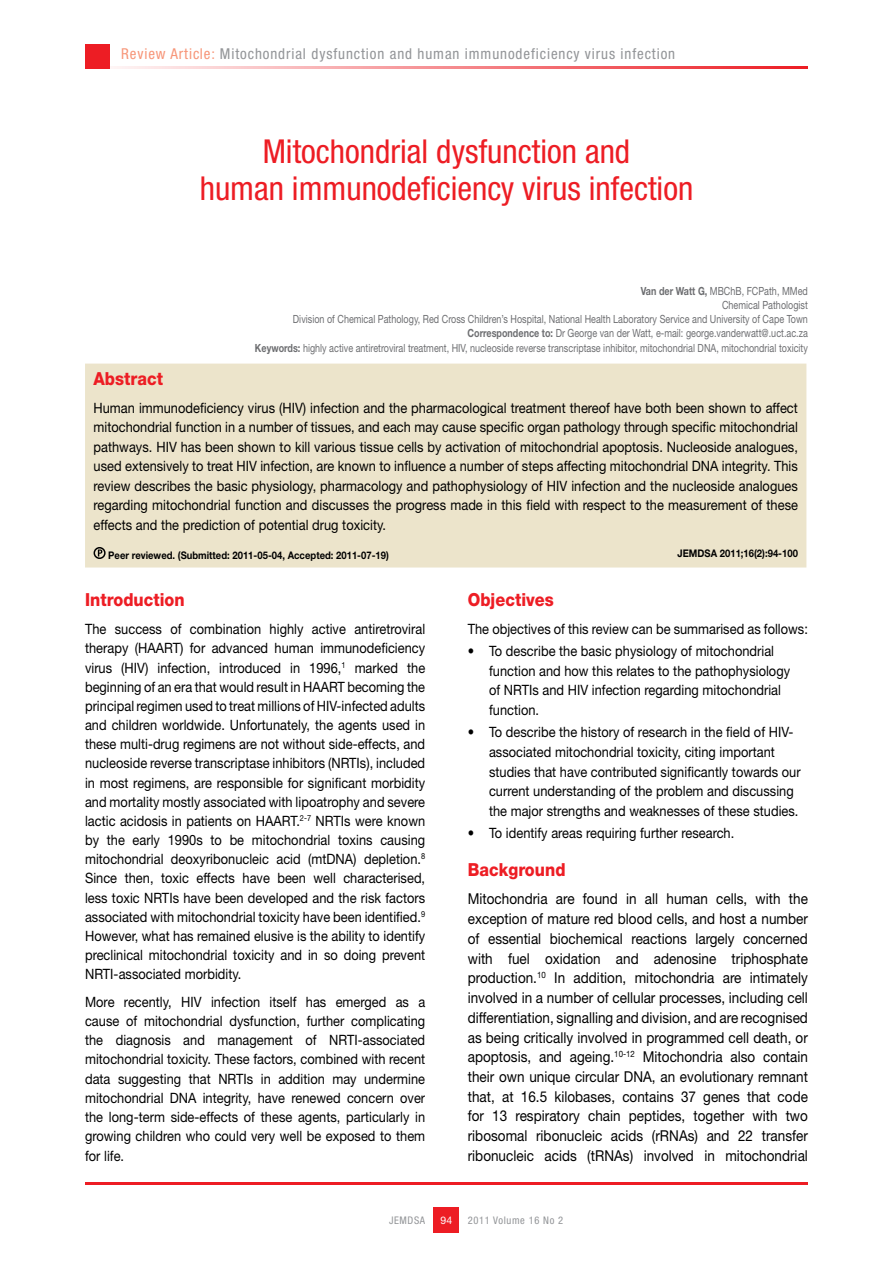
<style>
.page{position:relative;width:893px;height:1263px;background:#fff}
.page>*{position:absolute;margin:0;border:0;box-sizing:border-box;transform-origin:0 0}
.t1{font:condensed 33px/37.5px "Helvetica Neue LT Std";color:#ed1d24;text-align:center}
.t2{font:800 18px "Helvetica Neue LT Std";color:#ed1d24;scale:.9 1}
.t3{font:15px/19.8px "Helvetica Neue LT Std";color:#000;text-align:justify;scale:.9 1}
.t4{font:condensed 15px "Helvetica Neue LT Std";letter-spacing:.06em;color:#939598}
.t5{font:14.25px/19.2px "Helvetica Neue LT Std";color:#000;text-align:justify;scale:.9 1}
.t6{font:11.25px/14.2px "Helvetica Neue LT Std";color:#6d6e71;text-align:right;scale:.8 1}
.t7{font:700 10.5px "Helvetica Neue LT Std";color:#000;scale:.9 1}
.t8{font:condensed 10.5px "Helvetica Neue LT Std";letter-spacing:.06em;color:#939598}
.t9{font:10.5px "Helvetica Neue LT Std";color:#fff}
.s1{color:#f79679}
.s2{font-weight:700}
</style>
<div class="page">
<hr style="left:85px;top:66px;width:723px;height:2px;background:#ed1d24">
<div style="left:85px;top:44px;width:24px;height:24px;background:#ed1d24"></div>
<div style="left:434px;top:1208px;width:25px;height:25px;background:#ed1d24"></div>
<hr style="left:85px;top:1182px;width:723px;height:2px;background:#ed1d24">
<div style="left:85px;top:364px;width:721px;height:203px;background:#ece4cb"></div>
<div style="left:94px;top:547px;width:12px;height:12px;border:2px solid #000;border-radius:50%"></div>
<svg style="left:98px;top:549px;width:4px;height:7px"></svg>
<p class="t4" style="left:121px;top:45px;width:555px"><span class="s1">Review Article:</span> Mitochondrial dysfunction and human immunodeficiency virus infection</p>
<h1 class="t1" style="left:200px;top:132px;width:495px">Mitochondrial dysfunction and<br>human immunodeficiency virus infection</h1>
<p class="t6" style="left:255px;top:283px;width:693px"><span class="s2">Van der Watt G,</span> MBChB, FCPath, MMed<br>Chemical Pathologist<br>Division of Chemical Pathology, Red Cross Children’s Hospital, National Health Laboratory Service and University of Cape Town <span class="s2">Correspondence to:</span> Dr George van der Watt, e-mail: george.vanderwatt@.uct.ac.za<br><span class="s2">Keywords:</span> highly active antiretroviral treatment, HIV, nucleoside reverse transcriptase inhibitor, mitochondrial DNA, mitochondrial toxicity</p>
<p class="t2" style="left:94px;top:368px;width:79px">Abstract</p>
<p class="t5" style="left:94px;top:398px;width:784px">Human immunodeficiency virus (HIV) infection and the pharmacological treatment thereof have both been shown to affect mitochondrial function in a number of tissues, and each may cause specific organ pathology through specific mitochondrial pathways. HIV has been shown to kill various tissue cells by activation of mitochondrial apoptosis. Nucleoside analogues, used extensively to treat HIV infection, are known to influence a number of steps affecting mitochondrial DNA integrity. This review describes the basic physiology, pharmacology and pathophysiology of HIV infection and the nucleoside analogues regarding mitochondrial function and discusses the progress made in this field with respect to the measurement of these effects and the prediction of potential drug toxicity.</p>
<p class="t7" style="left:108px;top:549px;width:313px">Peer reviewed. (Submitted: 2011-05-04, Accepted: 2011-07-19)</p>
<p class="t7" style="left:678px;top:546px;width:135px">JEMDSA 2011;16(2):94-100</p>
<p class="t2" style="left:85px;top:589px;width:112px">Introduction</p>
<p class="t5" style="left:85px;top:619px;width:379px">The success of combination highly active antiretroviral therapy (HAART) for advanced human immunodeficiency virus (HIV) infection, introduced in 1996,<sup>1</sup> marked the beginning of an era that would result in HAART becoming the principal regimen used to treat millions of HIV-infected adults and children worldwide. Unfortunately, the agents used in these multi-drug regimens are not without side-effects, and nucleoside reverse transcriptase inhibitors (NRTIs), included in most regimens, are responsible for significant morbidity and mortality mostly associated with lipoatrophy and severe lactic acidosis in patients on HAART.<sup>2-7</sup> NRTIs were known by the early 1990s to be mitochondrial toxins causing mitochondrial deoxyribonucleic acid (mtDNA) depletion.<sup>8<br></sup>Since then, toxic effects have been well characterised, less toxic NRTIs have been developed and the risk factors associated with mitochondrial toxicity have been identified.<sup>9<br></sup>However, what has remained elusive is the ability to identify preclinical mitochondrial toxicity and in so doing prevent NRTI-associated morbidity.</p>
<p class="t5" style="left:85px;top:992px;width:379px">More recently, HIV infection itself has emerged as a cause of mitochondrial dysfunction, further complicating the diagnosis and management of NRTI-associated mitochondrial toxicity. These factors, combined with recent data suggesting that NRTIs in addition may undermine mitochondrial DNA integrity, have renewed concern over the long-term side-effects of these agents, particularly in growing children who could very well be exposed to them for life.</p>
<p class="t2" style="left:468px;top:589px;width:97px">Objectives</p>
<p class="t5" style="left:468px;top:619px;width:379px">The objectives of this review can be summarised as follows:</p>
<p class="t5" style="left:489px;top:641px;width:336px;line-height:19.8px;text-align:left;text-indent:-21px">• To describe the basic physiology of mitochondrial function and how this relates to the pathophysiology of NRTIs and HIV infection regarding mitochondrial function.</p>
<p class="t5" style="left:489px;top:722px;width:348px;line-height:19.8px;text-align:left;text-indent:-21px">• To describe the history of research in the field of HIV&shy;associated mitochondrial toxicity, citing important studies that have contributed significantly towards our current understanding of the problem and discussing the major strengths and weaknesses of these studies.</p>
<p class="t5" style="left:468px;top:823px;width:298px">• To identify areas requiring further research.</p>
<p class="t2" style="left:468px;top:859px;width:110px">Background</p>
<p class="t3" style="left:468px;top:889px;width:380px">Mitochondria are found in all human cells, with the exception of mature red blood cells, and host a number of essential biochemical reactions largely concerned with fuel oxidation and adenosine triphosphate production.<sup>10</sup> In addition, mitochondria are intimately involved in a number of cellular processes, including cell differentiation, signalling and division, and are recognised as being critically involved in programmed cell death, or apoptosis, and ageing.<sup>10-12</sup> Mitochondria also contain their own unique circular DNA, an evolutionary remnant that, at 16.5 kilobases, contains 37 genes that code for 13 respiratory chain peptides, together with two ribosomal ribonucleic acids (rRNAs) and 22 transfer ribonucleic acids (tRNAs) involved in mitochondrial</p>
<p class="t8" style="left:389px;top:1214px;width:38px">JEMDSA</p>
<p class="t9" style="left:441px;top:1214px;width:13px">94</p>
<p class="t8" style="left:468px;top:1214px;width:97px">2011 Volume 16 No 2</p>
</div>
